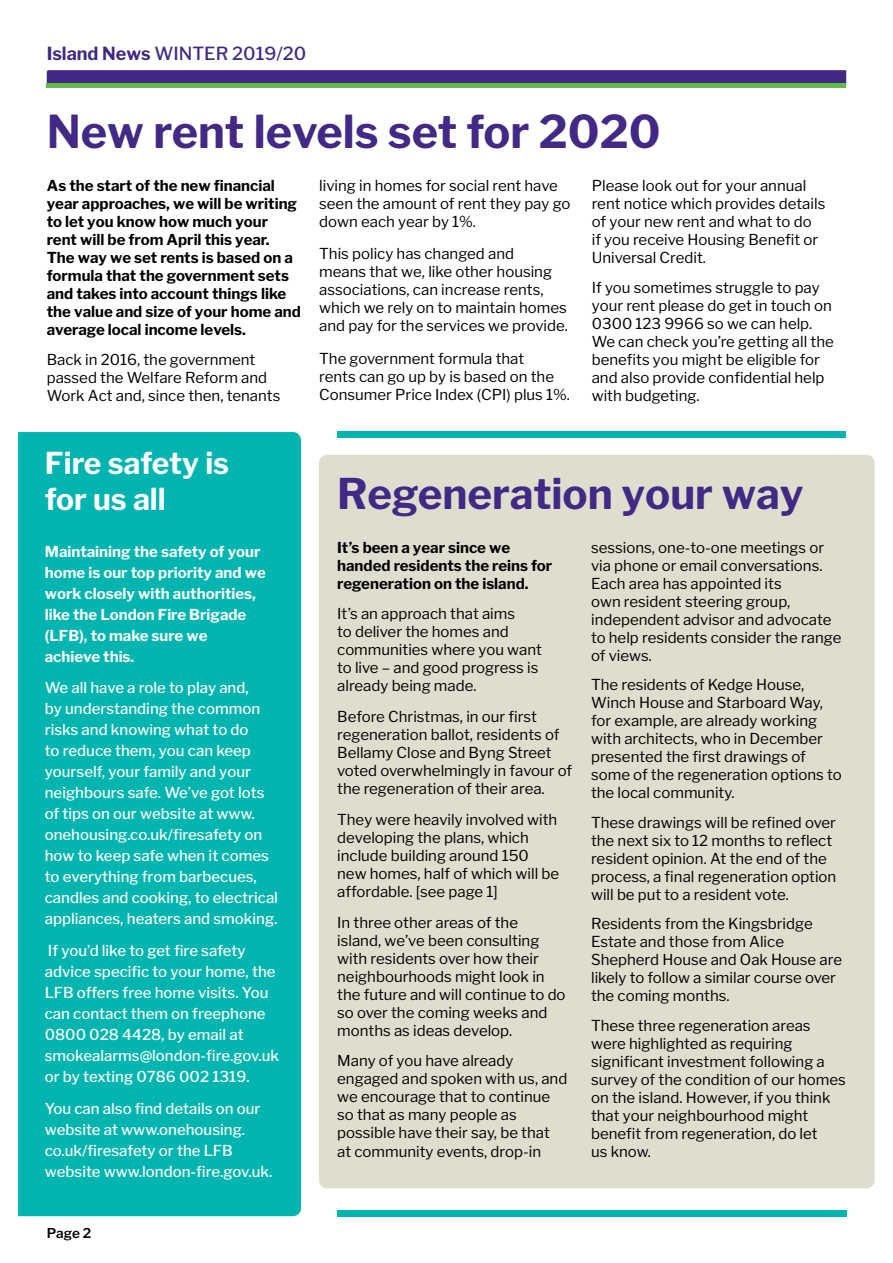
<style>
.page{position:relative;width:893px;height:1263px;background:#fff}
.page>*{position:absolute;margin:0;border:0;box-sizing:border-box;transform-origin:0 0}
.t1{font:700 45px "Libre Franklin";color:#412985}
.t2{font:700 42px "Libre Franklin";color:#412985}
.t3{font:700 30px/36px "Libre Franklin";color:#fff}
.t4{font:500 18px "Libre Franklin";color:#412985}
.t5{font:15px/18px "Libre Franklin";color:#000}
.t6{font:500 15px/21px "Libre Franklin";color:#fff}
.t7{font:700 15px/18px "Libre Franklin";color:#000}
.t8{font:700 15px/21px "Libre Franklin";color:#fff}
.t9{font:600 13.5px "Libre Franklin";color:#000}
.s1{font-weight:700}
</style>
<div class="page">
<div style="left:18px;top:432px;width:283px;height:784px;background:#00b5af"></div>
<svg style="left:47px;top:70px;width:799px;height:17px;background:#4a4d77"></svg>
<div style="left:319px;top:455px;width:556px;height:733px;background:#dfddce;border-radius:9px"></div>
<div style="left:337px;top:432px;width:508px;height:6px;background:#00b5af"></div>
<div style="left:337px;top:1210px;width:509px;height:6px;background:#00b5af"></div>
<p class="t4" style="left:47px;top:43px;width:261px"><span class="s1">Island News</span> WINTER 2019/20</p>
<h1 class="t1" style="left:47px;top:105px;width:615px">New rent levels set for 2020</h1>
<p class="t7" style="left:47px;top:176px;width:256px">As the start of the new financial year approaches, we will be writing to let you know how much your rent will be from April this year.<br>The way we set rents is based on a formula that the government sets and takes into account things like the value and size of your home and average local income levels.</p>
<p class="t5" style="left:47px;top:351px;width:235px">Back in 2016, the government passed the Welfare Reform and<br>Work Act and, since then, tenants</p>
<p class="t5" style="left:319px;top:176px;width:253px">living in homes for social rent have seen the amount of rent they pay go down each year by 1%.</p>
<p class="t5" style="left:319px;top:245px;width:250px">This policy has changed and<br>means that we, like other housing associations, can increase rents, which we rely on to maintain homes and pay for the services we provide.</p>
<p class="t5" style="left:319px;top:350px;width:252px">The government formula that<br>rents can go up by is based on the<br>Consumer Price Index (CPI) plus 1%.</p>
<p class="t5" style="left:592px;top:176px;width:235px">Please look out for your annual rent notice which provides details of your new rent and what to do<br>if you receive Housing Benefit or<br>Universal Credit.</p>
<p class="t5" style="left:592px;top:279px;width:244px">If you sometimes struggle to pay your rent please do get in touch on<br>0300 123 9966 so we can help.<br>We can check you’re getting all the benefits you might be eligible for and also provide confidential help with budgeting.</p>
<h3 class="t3" style="left:45px;top:446px;width:186px">Fire safety is for us all</h3>
<p class="t8" style="left:45px;top:541px;width:222px">Maintaining the safety of your home is our top priority and we work closely with authorities, like the London Fire Brigade (LFB), to make sure we achieve this.</p>
<p class="t6" style="left:45px;top:677px;width:235px">We all have a role to play and,<br>by understanding the common risks and knowing what to do<br>to reduce them, you can keep yourself, your family and your neighbours safe. We’ve got lots of tips on our website at www. onehousing.co.uk/firesafety on how to keep safe when it comes to everything from barbecues, candles and cooking, to electrical appliances, heaters and smoking.</p>
<p class="t6" style="left:45px;top:940px;width:236px">If you’d like to get fire safety advice specific to your home, the<br>LFB offers free home visits. You can contact them on freephone<br>0800 028 4428, by email at smokealarms@london-fire.gov.uk or by texting 0786 002 1319.</p>
<p class="t6" style="left:45px;top:1098px;width:229px">You can also find details on our website at www.onehousing. co.uk/firesafety or the LFB website www.london-fire.gov.uk.</p>
<p class="t9" style="left:47px;top:1225px;width:46px">Page 2</p>
<h2 class="t2" style="left:337px;top:469px;width:468px">Regeneration your way</h2>
<p class="t7" style="left:337px;top:538px;width:217px">It’s been a year since we handed residents the reins for regeneration on the island.</p>
<p class="t5" style="left:337px;top:605px;width:206px">It’s an approach that aims<br>to deliver the homes and communities where you want to live – and good progress is already being made.</p>
<p class="t5" style="left:337px;top:708px;width:237px">Before Christmas, in our first regeneration ballot, residents of<br>Bellamy Close and Byng Street voted overwhelmingly in favour of the regeneration of their area.</p>
<p class="t5" style="left:337px;top:810px;width:223px">They were heavily involved with developing the plans, which include building around 150 new homes, half of which will be affordable. [see page 1]</p>
<p class="t5" style="left:337px;top:913px;width:230px">In three other areas of the island, we’ve been consulting with residents over how their neighbourhoods might look in the future and will continue to do so over the coming weeks and months as ideas develop.</p>
<p class="t5" style="left:337px;top:1052px;width:232px">Many of you have already engaged and spoken with us, and we encourage that to continue so that as many people as possible have their say, be that at community events, drop-in</p>
<p class="t5" style="left:591px;top:538px;width:252px">sessions, one-to-one meetings or via phone or email conversations.<br>Each area has appointed its<br>own resident steering group, independent advisor and advocate to help residents consider the range of views.</p>
<p class="t5" style="left:591px;top:676px;width:252px">The residents of Kedge House,<br>Winch House and Starboard Way, for example, are already working with architects, who in December presented the first drawings of some of the regeneration options to the local community.</p>
<p class="t5" style="left:591px;top:813px;width:247px">These drawings will be refined over the next six to 12 months to reflect resident opinion. At the end of the process, a final regeneration option will be put to a resident vote.</p>
<p class="t5" style="left:591px;top:915px;width:252px">Residents from the Kingsbridge<br>Estate and those from Alice<br>Shepherd House and Oak House are likely to follow a similar course over the coming months.</p>
<p class="t5" style="left:591px;top:1016px;width:256px">These three regeneration areas were highlighted as requiring significant investment following a survey of the condition of our homes on the island. However, if you think that your neighbourhood might benefit from regeneration, do let<br>us know.</p>
</div>
